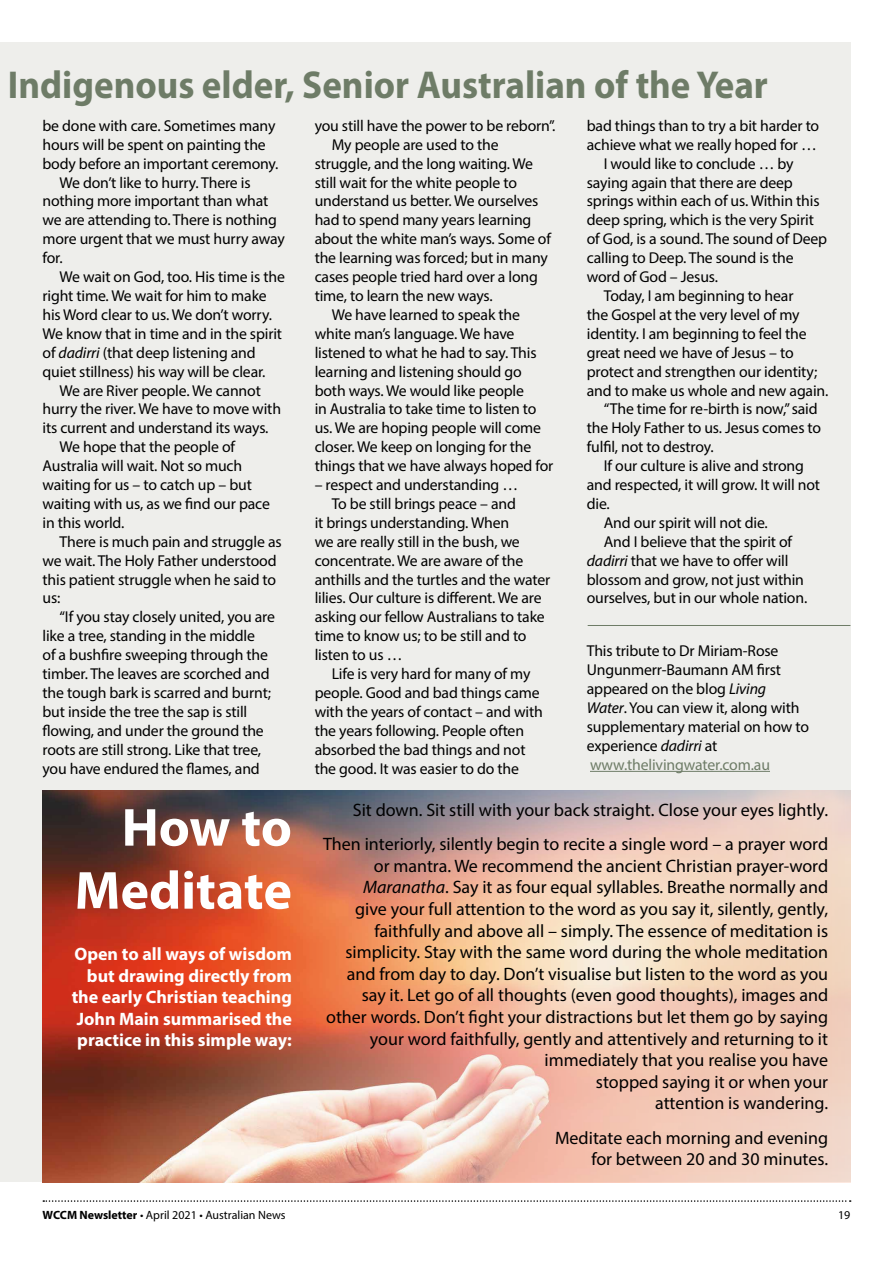
<style>
.page{position:relative;width:893px;height:1263px;background:#fff}
.page>*{position:absolute;margin:0;border:0;box-sizing:border-box;transform-origin:0 0}
.t1{font:700 54px/63px "Myriad Pro";color:#fff;text-align:right}
.t2{font:700 39px "Myriad Pro";color:#6e7c67;scale:.95 1}
.t3{font:18px/21.6px "Myriad Pro";color:#000;text-align:right}
.t4{font:700 18px/21.6px "Myriad Pro";color:#fff;text-align:right}
.t5{font:15.75px/18.9px "Myriad Pro";letter-spacing:-.01em;color:#000}
.t6{font:12px "Myriad Pro";color:#000}
.s1{font-style:italic}
.s2{color:#6e7c67}
.s3{font-weight:700}
</style>
<div class="page">
<svg style="left:43px;top:1200px;width:808px;height:2px"></svg>
<div style="left:0;top:43px;width:850px;height:1139px;background:#eeeeeb"></div>
<img style="left:43px;top:791px;width:807px;height:391px">
<hr style="left:590px;top:771px;width:180px;height:1px;background:#6e7c67">
<hr style="left:588px;top:625px;width:262px;height:1px;background:#6e7c67">
<h2 class="t2" style="left:8px;top:60px;width:802px">Indigenous elder, Senior Australian of the Year</h2>
<p class="t5" style="left:43px;top:116px;width:234px">be done with care. Sometimes many</p>
<p class="t5" style="left:43px;top:135px;width:225px">hours will be spent on painting the</p>
<p class="t5" style="left:43px;top:154px;width:237px">body before an important ceremony.</p>
<p class="t5" style="left:60px;top:173px;width:193px">We don’t like to hurry. There is</p>
<p class="t5" style="left:43px;top:191px;width:227px">nothing more important than what</p>
<p class="t5" style="left:43px;top:210px;width:236px">we are attending to. There is nothing</p>
<p class="t5" style="left:43px;top:229px;width:244px">more urgent that we must hurry away</p>
<p class="t5" style="left:43px;top:248px;width:22px">for.</p>
<p class="t5" style="left:60px;top:267px;width:227px">We wait on God, too. His time is the</p>
<p class="t5" style="left:43px;top:286px;width:226px">right time. We wait for him to make</p>
<p class="t5" style="left:43px;top:305px;width:231px">his Word clear to us. We don’t worry.</p>
<p class="t5" style="left:43px;top:324px;width:241px">We know that in time and in the spirit</p>
<p class="t5" style="left:43px;top:343px;width:215px">of <span class="s1">dadirri</span> (that deep listening and</p>
<p class="t5" style="left:43px;top:362px;width:225px">quiet stillness) his way will be clear.</p>
<p class="t5" style="left:60px;top:380px;width:203px">We are River people. We cannot</p>
<p class="t5" style="left:43px;top:399px;width:240px">hurry the river. We have to move with</p>
<p class="t5" style="left:43px;top:418px;width:228px">its current and understand its ways.</p>
<p class="t5" style="left:60px;top:437px;width:177px">We hope that the people of</p>
<p class="t5" style="left:43px;top:456px;width:201px">Australia will wait. Not so much</p>
<p class="t5" style="left:43px;top:475px;width:211px">waiting for us – to catch up – but</p>
<p class="t5" style="left:43px;top:494px;width:229px">waiting with us, as we find our pace</p>
<p class="t5" style="left:43px;top:513px;width:83px">in this world.</p>
<p class="t5" style="left:60px;top:532px;width:224px">There is much pain and struggle as</p>
<p class="t5" style="left:43px;top:551px;width:236px">we wait. The Holy Father understood</p>
<p class="t5" style="left:43px;top:569px;width:235px">this patient struggle when he said to</p>
<p class="t5" style="left:43px;top:588px;width:19px">us:</p>
<p class="t5" style="left:60px;top:607px;width:217px">“If you stay closely united, you are</p>
<p class="t5" style="left:43px;top:626px;width:214px">like a tree, standing in the middle</p>
<p class="t5" style="left:43px;top:645px;width:227px">of a bushfire sweeping through the</p>
<p class="t5" style="left:43px;top:664px;width:229px">timber. The leaves are scorched and</p>
<p class="t5" style="left:43px;top:683px;width:230px">the tough bark is scarred and burnt;</p>
<p class="t5" style="left:43px;top:702px;width:206px">but inside the tree the sap is still</p>
<p class="t5" style="left:43px;top:721px;width:223px">flowing, and under the ground the</p>
<p class="t5" style="left:43px;top:740px;width:220px">roots are still strong. Like that tree,</p>
<p class="t5" style="left:43px;top:758px;width:219px">you have endured the flames, and</p>
<h1 class="t1" style="left:75px;top:794px;width:219px">How to<br>Meditate</h1>
<p class="t4" style="left:72px;top:942px;width:222px">Open to all ways of wisdom but drawing directly from the early Christian teaching<br>John Main summarised the practice in this simple way:</p>
<p class="t5" style="left:315px;top:116px;width:242px">you still have the power to be reborn”.</p>
<p class="t5" style="left:332px;top:135px;width:168px">My people are used to the</p>
<p class="t5" style="left:315px;top:154px;width:220px">struggle, and the long waiting. We</p>
<p class="t5" style="left:315px;top:173px;width:204px">still wait for the white people to</p>
<p class="t5" style="left:315px;top:191px;width:225px">understand us better. We ourselves</p>
<p class="t5" style="left:315px;top:210px;width:218px">had to spend many years learning</p>
<p class="t5" style="left:315px;top:229px;width:238px">about the white man’s ways. Some of</p>
<p class="t5" style="left:315px;top:248px;width:235px">the learning was forced; but in many</p>
<p class="t5" style="left:315px;top:267px;width:225px">cases people tried hard over a long</p>
<p class="t5" style="left:315px;top:286px;width:180px">time, to learn the new ways.</p>
<p class="t5" style="left:332px;top:305px;width:190px">We have learned to speak the</p>
<p class="t5" style="left:315px;top:324px;width:201px">white man’s language. We have</p>
<p class="t5" style="left:315px;top:343px;width:223px">listened to what he had to say. This</p>
<p class="t5" style="left:315px;top:362px;width:209px">learning and listening should go</p>
<p class="t5" style="left:315px;top:380px;width:211px">both ways. We would like people</p>
<p class="t5" style="left:315px;top:399px;width:223px">in Australia to take time to listen to</p>
<p class="t5" style="left:315px;top:418px;width:228px">us. We are hoping people will come</p>
<p class="t5" style="left:315px;top:437px;width:218px">closer. We keep on longing for the</p>
<p class="t5" style="left:315px;top:456px;width:240px">things that we have always hoped for</p>
<p class="t5" style="left:315px;top:475px;width:205px">– respect and understanding …</p>
<p class="t5" style="left:332px;top:494px;width:186px">To be still brings peace – and</p>
<p class="t5" style="left:315px;top:513px;width:196px">it brings understanding. When</p>
<p class="t5" style="left:315px;top:532px;width:207px">we are really still in the bush, we</p>
<p class="t5" style="left:315px;top:551px;width:210px">concentrate. We are aware of the</p>
<p class="t5" style="left:315px;top:569px;width:237px">anthills and the turtles and the water</p>
<p class="t5" style="left:315px;top:588px;width:228px">lilies. Our culture is different. We are</p>
<p class="t5" style="left:315px;top:607px;width:232px">asking our fellow Australians to take</p>
<p class="t5" style="left:315px;top:626px;width:213px">time to know us; to be still and to</p>
<p class="t5" style="left:315px;top:645px;width:89px">listen to us …</p>
<p class="t5" style="left:332px;top:664px;width:200px">Life is very hard for many of my</p>
<p class="t5" style="left:315px;top:683px;width:227px">people. Good and bad things came</p>
<p class="t5" style="left:315px;top:702px;width:230px">with the years of contact – and with</p>
<p class="t5" style="left:315px;top:721px;width:211px">the years following. People often</p>
<p class="t5" style="left:315px;top:740px;width:212px">absorbed the bad things and not</p>
<p class="t5" style="left:315px;top:758px;width:206px">the good. It was easier to do the</p>
<p class="t5" style="left:587px;top:116px;width:234px">bad things than to try a bit harder to</p>
<p class="t5" style="left:587px;top:135px;width:231px">achieve what we really hoped for …</p>
<p class="t5" style="left:604px;top:154px;width:191px">I would like to conclude … by</p>
<p class="t5" style="left:587px;top:173px;width:208px">saying again that there are deep</p>
<p class="t5" style="left:587px;top:191px;width:234px">springs within each of us. Within this</p>
<p class="t5" style="left:587px;top:210px;width:229px">deep spring, which is the very Spirit</p>
<p class="t5" style="left:587px;top:229px;width:242px">of God, is a sound. The sound of Deep</p>
<p class="t5" style="left:587px;top:248px;width:208px">calling to Deep. The sound is the</p>
<p class="t5" style="left:587px;top:267px;width:133px">word of God – Jesus.</p>
<p class="t5" style="left:604px;top:286px;width:191px">Today, I am beginning to hear</p>
<p class="t5" style="left:587px;top:305px;width:214px">the Gospel at the very level of my</p>
<p class="t5" style="left:587px;top:324px;width:221px">identity. I am beginning to feel the</p>
<p class="t5" style="left:587px;top:343px;width:208px">great need we have of Jesus – to</p>
<p class="t5" style="left:587px;top:362px;width:232px">protect and strengthen our identity;</p>
<p class="t5" style="left:587px;top:380px;width:243px">and to make us whole and new again.</p>
<p class="t5" style="left:604px;top:399px;width:215px">“The time for re-birth is now,” said</p>
<p class="t5" style="left:587px;top:418px;width:236px">the Holy Father to us. Jesus comes to</p>
<p class="t5" style="left:587px;top:437px;width:128px">fulfil, not to destroy.</p>
<p class="t5" style="left:604px;top:456px;width:202px">If our culture is alive and strong</p>
<p class="t5" style="left:587px;top:475px;width:235px">and respected, it will grow. It will not</p>
<p class="t5" style="left:587px;top:494px;width:25px">die.</p>
<p class="t5" style="left:604px;top:513px;width:165px">And our spirit will not die.</p>
<p class="t5" style="left:604px;top:532px;width:190px">And I believe that the spirit of</p>
<p class="t5" style="left:587px;top:551px;width:203px"><span class="s1">dadirri</span> that we have to offer will</p>
<p class="t5" style="left:587px;top:569px;width:219px">blossom and grow, not just within</p>
<p class="t5" style="left:587px;top:588px;width:222px">ourselves, but in our whole nation.</p>
<p class="t5" style="left:587px;top:641px;width:224px">This tribute to Dr Miriam-Rose<br>Ungunmerr-Baumann AM first appeared on the blog <span class="s1">Living<br>Water</span>. You can view it, along with supplementary material on how to experience <span class="s1">dadirri</span> at <span class="s2">www.thelivingwater.com.au</span></p>
<p class="t3" style="left:323px;top:792px;width:506px;line-height:34.3px">Sit down. Sit still with your back straight. Close your eyes lightly.<br>Then interiorly, silently begin to recite a single word – a prayer word</p>
<p class="t3" style="left:326px;top:855px;width:503px">or mantra. We recommend the ancient Christian prayer-word <span class="s1">Maranatha</span>. Say it as four equal syllables. Breathe normally and<br>give your full attention to the word as you say it, silently, gently, faithfully and above all – simply. The essence of meditation is simplicity. Stay with the same word during the whole meditation and from day to day. Don’t visualise but listen to the word as you say it. Let go of all thoughts (even good thoughts), images and other words. Don’t fight your distractions but let them go by saying your word faithfully, gently and attentively and returning to it immediately that you realise you have<br>stopped saying it or when your<br>attention is wandering.</p>
<p class="t3" style="left:555px;top:1127px;width:275px">Meditate each morning and evening for between 20 and 30 minutes.</p>
<p class="t6" style="left:43px;top:1207px;width:245px"><span class="s3">WCCM Newsletter</span> • April 2021 • Australian News</p>
<p class="t6" style="left:838px;top:1207px;width:14px">19</p>
</div>
